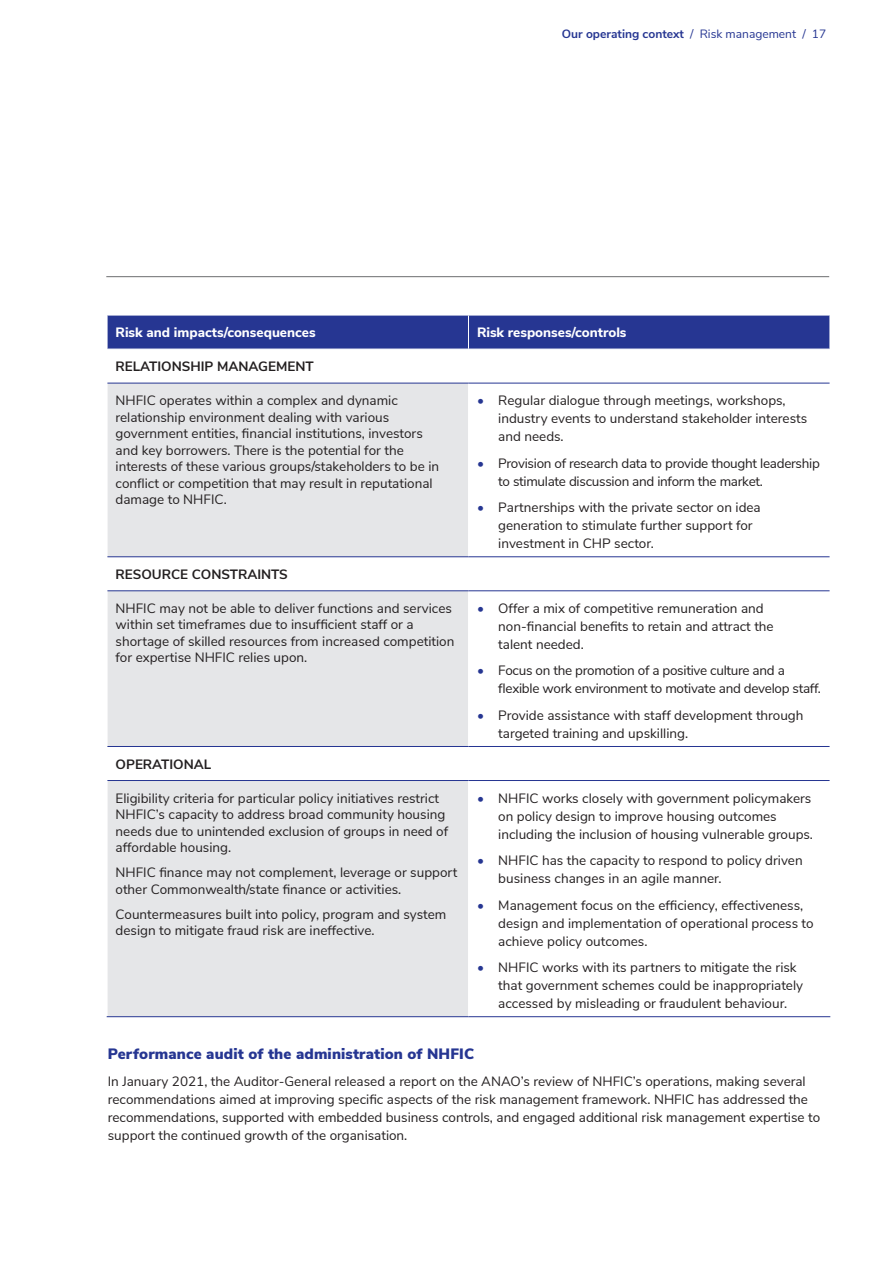
<style>
.page{position:relative;width:893px;height:1263px;background:#fff}
.page>*{position:absolute;margin:0;border:0;box-sizing:border-box;transform-origin:0 0}
.t1{font:900 15px "Nunito Sans";letter-spacing:.01em;color:#263692}
.t2{font:13.5px/18px "Nunito Sans";color:#231f20}
.t3{font:13.5px/18px "Nunito Sans";letter-spacing:-.02em;color:#231f20}
.t4{font:700 13.5px "Nunito Sans";color:#231f20}
.t5{font:800 13.5px "Nunito Sans";color:#fff}
.t6{font:700 12px "Nunito Sans";color:#263692}
.s1{font-weight:400}
.s2{color:#263692}
</style>
<div class="page">
<hr style="left:106px;top:276px;width:723px;height:1px;background:#6c6d70">
<div style="left:108px;top:316px;width:722px;height:33px;background:#263692"></div>
<svg style="left:108px;top:384px;width:360px;height:632px;background:#e7e8ea"></svg>
<hr style="left:468px;top:315px;width:1px;height:34px;background:#fff">
<hr style="left:107px;top:383px;width:361px;height:1px;background:#263692">
<hr style="left:468px;top:383px;width:362px;height:1px;background:#263692">
<hr style="left:107px;top:556px;width:361px;height:1px;background:#263692">
<hr style="left:468px;top:556px;width:362px;height:1px;background:#263692">
<hr style="left:107px;top:590px;width:361px;height:1px;background:#263692">
<hr style="left:468px;top:590px;width:362px;height:1px;background:#263692">
<hr style="left:107px;top:746px;width:361px;height:1px;background:#263692">
<hr style="left:468px;top:746px;width:362px;height:1px;background:#263692">
<hr style="left:107px;top:780px;width:361px;height:1px;background:#263692">
<hr style="left:468px;top:780px;width:362px;height:1px;background:#263692">
<hr style="left:107px;top:1016px;width:361px;height:1px;background:#263692">
<hr style="left:468px;top:1016px;width:362px;height:1px;background:#263692">
<p class="t6" style="left:562px;top:25px;width:266px">Our operating context <span class="s1">/ Risk management / 17</span></p>
<p class="t5" style="left:116px;top:323px;width:202px">Risk and impacts/consequences</p>
<p class="t5" style="left:477px;top:323px;width:151px">Risk responses/controls</p>
<p class="t4" style="left:116px;top:357px;width:200px">RELATIONSHIP MANAGEMENT</p>
<p class="t2" style="left:116px;top:391px;width:325px;line-height:16.5px">NHFIC operates within a complex and dynamic relationship environment dealing with various government entities, financial institutions, investors and key borrowers. There is the potential for the interests of these various groups/stakeholders to be in conflict or competition that may result in reputational damage to NHFIC.</p>
<p class="t2" style="left:498px;top:391px;width:310px;text-indent:-21px"><span class="s2">•</span> Regular dialogue through meetings, workshops, industry events to understand stakeholder interests and needs.</p>
<p class="t3" style="left:498px;top:453px;width:323px;text-indent:-21px"><span class="s2">•</span> Provision of research data to provide thought leadership to stimulate discussion and inform the market.</p>
<p class="t2" style="left:498px;top:498px;width:264px;text-indent:-21px"><span class="s2">•</span> Partnerships with the private sector on idea generation to stimulate further support for investment in CHP sector.</p>
<p class="t4" style="left:116px;top:564px;width:174px">RESOURCE CONSTRAINTS</p>
<p class="t2" style="left:116px;top:599px;width:340px;line-height:16.5px">NHFIC may not be able to deliver functions and services within set timeframes due to insufficient staff or a shortage of skilled resources from increased competition for expertise NHFIC relies upon.</p>
<p class="t2" style="left:498px;top:598px;width:277px;text-indent:-21px"><span class="s2">•</span> Offer a mix of competitive remuneration and non-financial benefits to retain and attract the talent needed.</p>
<p class="t3" style="left:498px;top:661px;width:324px;text-indent:-21px"><span class="s2">•</span> Focus on the promotion of a positive culture and a flexible work environment to motivate and develop staff.</p>
<p class="t2" style="left:498px;top:705px;width:307px;text-indent:-21px"><span class="s2">•</span> Provide assistance with staff development through targeted training and upskilling.</p>
<p class="t4" style="left:116px;top:754px;width:97px">OPERATIONAL</p>
<p class="t2" style="left:116px;top:789px;width:334px;line-height:16.5px">Eligibility criteria for particular policy initiatives restrict NHFIC’s capacity to address broad community housing needs due to unintended exclusion of groups in need of affordable housing.</p>
<p class="t2" style="left:116px;top:863px;width:343px;line-height:16.5px">NHFIC finance may not complement, leverage or support other Commonwealth/state finance or activities.</p>
<p class="t2" style="left:116px;top:905px;width:332px;line-height:16.5px">Countermeasures built into policy, program and system design to mitigate fraud risk are ineffective.</p>
<p class="t2" style="left:498px;top:788px;width:316px;text-indent:-21px"><span class="s2">•</span> NHFIC works closely with government policymakers on policy design to improve housing outcomes including the inclusion of housing vulnerable groups.</p>
<p class="t2" style="left:498px;top:850px;width:306px;text-indent:-21px"><span class="s2">•</span> NHFIC has the capacity to respond to policy driven business changes in an agile manner.</p>
<p class="t2" style="left:498px;top:895px;width:317px;text-indent:-21px"><span class="s2">•</span> Management focus on the efficiency, effectiveness, design and implementation of operational process to achieve policy outcomes.</p>
<p class="t2" style="left:498px;top:957px;width:306px;text-indent:-21px"><span class="s2">•</span> NHFIC works with its partners to mitigate the risk that government schemes could be inappropriately accessed by misleading or fraudulent behaviour.</p>
<p class="t1" style="left:108px;top:1043px;width:368px">Performance audit of the administration of NHFIC</p>
<p class="t2" style="left:108px;top:1071px;width:714px">In January 2021, the Auditor-General released a report on the ANAO’s review of NHFIC’s operations, making several recommendations aimed at improving specific aspects of the risk management framework. NHFIC has addressed the recommendations, supported with embedded business controls, and engaged additional risk management expertise to support the continued growth of the organisation.</p>
</div>
